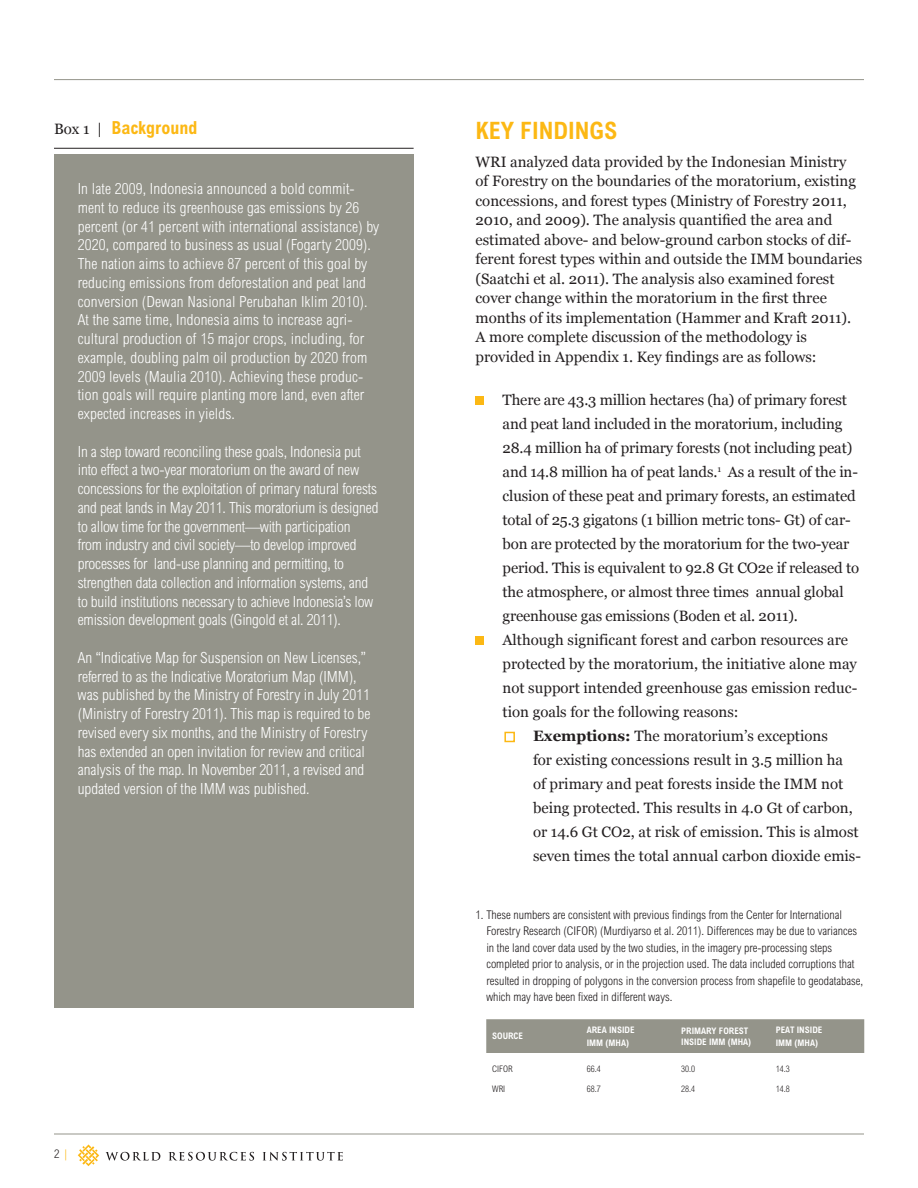
<style>
.page{position:relative;width:918px;height:1188px;background:#fff}
.page>*{position:absolute;margin:0;border:0;box-sizing:border-box;transform-origin:0 0}
.Heading__Body{font:700 condensed 24px "Arial MT Std";color:#fcb814}
.Figure_Head{font:700 condensed 18px "Arial MT Std";color:#fcb814}
.Body_Copy_2_white{font:300 condensed 15.3px/18.8px "Arial MT Std";color:#fff}
.Bullet_Text{font:15px/24px "Georgia";letter-spacing:-.01em;color:#231f20}
.Body_Copy{font:15px/19.5px "Georgia";color:#231f20}
.Footnote{font:300 condensed 12px/16.5px "Arial MT Std";color:#231f20}
.Master_B___C_Folio{font:300 condensed 12px "Arial MT Std";color:#231f20}
.Table_Header_Text{font:700 condensed 9px/13.5px "Arial MT Std";color:#fff}
.Table_Text{font:300 condensed 9px "Arial MT Std";color:#231f20}
.s1{font-family:"Georgia";font-weight:400;font-stretch:normal;font-size:15px;color:#231f20}
.s2{color:#fcb814}
.s3{font-weight:700}
</style>
<div class="page">
<hr style="left:54px;top:79px;width:810px;height:1px;background:#94948a">
<hr style="left:54px;top:1134px;width:810px;height:1px;background:#94948a">
<svg style="left:78px;top:1144px;width:21px;height:22px"></svg>
<svg style="left:106px;top:1152px;width:54px;height:9px"></svg>
<svg style="left:169px;top:1152px;width:85px;height:9px"></svg>
<svg style="left:263px;top:1152px;width:80px;height:9px"></svg>
<div style="left:476px;top:396px;width:8px;height:9px;background:#fcb814"></div>
<div style="left:476px;top:636px;width:8px;height:9px;background:#fcb814"></div>
<div style="left:504px;top:732px;width:11px;height:10px;border:2px solid #fcb814"></div>
<div style="left:54px;top:154px;width:360px;height:854px;background:#94948a"></div>
<hr style="left:54px;top:148px;width:360px;height:1px;background:#231f20">
<div style="left:486px;top:1019px;width:378px;height:34px;background:#94948a"></div>
<p class="Figure_Head" style="left:54px;top:118px;width:145px"><span class="s1">Box 1 |</span> Background</p>
<p class="Body_Copy_2_white" style="left:78px;top:179px;width:303px">In late 2009, Indonesia announced a bold commit&shy;ment to reduce its greenhouse gas emissions by 26 percent (or 41 percent with international assistance) by 2020, compared to business as usual (Fogarty 2009).<br>The nation aims to achieve 87 percent of this goal by reducing emissions from deforestation and peat land conversion (Dewan Nasional Perubahan Iklim 2010).<br>At the same time, Indonesia aims to increase agri&shy;cultural production of 15 major crops, including, for example, doubling palm oil production by 2020 from 2009 levels (Maulia 2010). Achieving these produc&shy;tion goals will require planting more land, even after expected increases in yields.</p>
<p class="Body_Copy_2_white" style="left:78px;top:442px;width:302px">In a step toward reconciling these goals, Indonesia put into effect a two-year moratorium on the award of new concessions for the exploitation of primary natural forests and peat lands in May 2011. This moratorium is designed to allow time for the government—with participation from industry and civil society—to develop improved processes for land-use planning and permitting, to strengthen data collection and information systems, and to build institutions necessary to achieve Indonesia’s low emission development goals (Gingold et al. 2011).</p>
<p class="Body_Copy_2_white" style="left:78px;top:648px;width:294px">An “Indicative Map for Suspension on New Licenses,” referred to as the Indicative Moratorium Map (IMM), was published by the Ministry of Forestry in July 2011 (Ministry of Forestry 2011). This map is required to be revised every six months, and the Ministry of Forestry has extended an open invitation for review and critical analysis of the map. In November 2011, a revised and updated version of the IMM was published.</p>
<p class="Master_B___C_Folio" style="left:54px;top:1147px;width:15px">2 <span class="s2">|</span></p>
<p class="Heading__Body" style="left:476px;top:116px;width:144px">KEY FINDINGS</p>
<p class="Body_Copy" style="left:476px;top:152px;width:388px">WRI analyzed data provided by the Indonesian Ministry of Forestry on the boundaries of the moratorium, existing concessions, and forest types (Ministry of Forestry 2011, 2010, and 2009). The analysis quantified the area and estimated above- and below-ground carbon stocks of dif&shy;ferent forest types within and outside the IMM boundaries (Saatchi et al. 2011). The analysis also examined forest cover change within the moratorium in the first three months of its implementation (Hammer and Kraft 2011).<br>A more complete discussion of the methodology is provided in Appendix 1. Key findings are as follows:</p>
<p class="Bullet_Text" style="left:503px;top:388px;width:358px">There are 43.3 million hectares (ha) of primary forest and peat land included in the moratorium, including 28.4 million ha of primary forests (not including peat) and 14.8 million ha of peat lands.<sup>1</sup> As a result of the in&shy;clusion of these peat and primary forests, an estimated total of 25.3 gigatons (1 billion metric tons- Gt) of car&shy;bon are protected by the moratorium for the two-year period. This is equivalent to 92.8 Gt CO2e if released to the atmosphere, or almost three times annual global greenhouse gas emissions (Boden et al. 2011).</p>
<p class="Bullet_Text" style="left:503px;top:628px;width:356px">Although significant forest and carbon resources are protected by the moratorium, the initiative alone may not support intended greenhouse gas emission reduc&shy;tion goals for the following reasons:</p>
<p class="Bullet_Text" style="left:533px;top:724px;width:330px"><span class="s3">Exemptions:</span> The moratorium’s exceptions<br>for existing concessions result in 3.5 million ha<br>of primary and peat forests inside the IMM not being protected. This results in 4.0 Gt of carbon, or 14.6 Gt CO2, at risk of emission. This is almost seven times the total annual carbon dioxide emis-</p>
<p class="Footnote" style="left:486px;top:906px;width:378px;text-indent:-11px">1. These numbers are consistent with previous findings from the Center for International Forestry Research (CIFOR) (Murdiyarso et al. 2011). Differences may be due to variances in the land cover data used by the two studies, in the imagery pre-processing steps completed prior to analysis, or in the projection used. The data included corruptions that resulted in dropping of polygons in the conversion process from shapefile to geodatabase, which may have been fixed in different ways.</p>
<p class="Table_Header_Text" style="left:492px;top:1029px;width:32px">SOURCE</p>
<p class="Table_Header_Text" style="left:587px;top:1023px;width:49px">AREA INSIDE<br>IMM (MHA)</p>
<p class="Table_Header_Text" style="left:681px;top:1026px;width:72px;line-height:10.5px">PRIMARY FOREST<br>INSIDE IMM (MHA)</p>
<p class="Table_Header_Text" style="left:776px;top:1023px;width:48px">PEAT INSIDE<br>IMM (MHA)</p>
<p class="Table_Text" style="left:492px;top:1063px;width:22px">CIFOR</p>
<p class="Table_Text" style="left:587px;top:1063px;width:15px">66.4</p>
<p class="Table_Text" style="left:681px;top:1063px;width:15px">30.0</p>
<p class="Table_Text" style="left:776px;top:1063px;width:15px">14.3</p>
<p class="Table_Text" style="left:492px;top:1084px;width:14px">WRI</p>
<p class="Table_Text" style="left:587px;top:1084px;width:15px">68.7</p>
<p class="Table_Text" style="left:681px;top:1084px;width:15px">28.4</p>
<p class="Table_Text" style="left:776px;top:1084px;width:15px">14.8</p>
</div>
